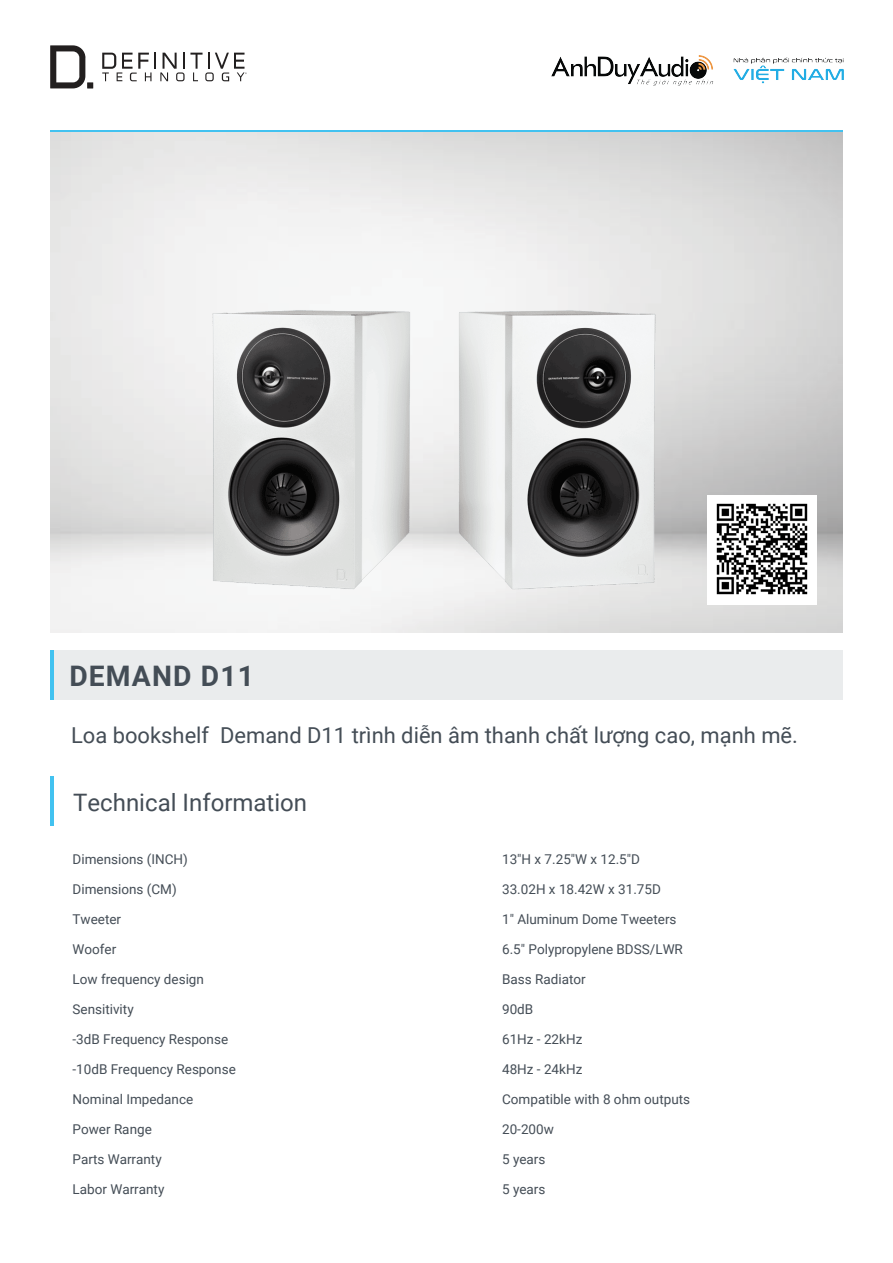
<style>
.page{position:relative;width:893px;height:1263px;background:#fff}
.page>*{position:absolute;margin:0;border:0;box-sizing:border-box;transform-origin:0 0}
.t1{font:700 28.35px "Roboto";letter-spacing:.04em;color:#444d56}
.t2{font:24px "Roboto";color:#444d56}
.t3{font:21.9px "Roboto";color:#444d56}
.t4{font:13.5px "Roboto";color:#444d56}
</style>
<div class="page">
<div style="left:50px;top:650px;width:793px;height:50px;background:#e7e9ea"></div>
<hr style="left:50px;top:651px;width:4px;height:49px;background:#42c2f0">
<hr style="left:50px;top:776px;width:4px;height:50px;background:#42c2f0">
<hr style="left:50px;top:130px;width:793px;height:3px;background:#42c2f0">
<svg style="left:50px;top:45px;width:35px;height:43px"></svg>
<div style="left:87px;top:82px;width:6px;height:7px;background:#221f1f"></div>
<svg style="left:102px;top:53px;width:145px;height:28px"></svg>
<img style="left:203px;top:221px;width:462px;height:410px">
<svg style="left:716px;top:503px;width:92px;height:92px"></svg>
<img style="left:551px;top:55px;width:293px;height:31px">
<h1 class="t1" style="left:69px;top:656px;width:186px">DEMAND D11</h1>
<h3 class="t3" style="left:71px;top:720px;width:728px">Loa bookshelf Demand D11 trình diễn âm thanh chất lượng cao, mạnh mẽ.</h3>
<h2 class="t2" style="left:73px;top:785px;width:236px">Technical Information</h2>
<p class="t4" style="left:73px;top:849px;width:117px">Dimensions (INCH)</p>
<p class="t4" style="left:73px;top:879px;width:106px">Dimensions (CM)</p>
<p class="t4" style="left:73px;top:909px;width:50px">Tweeter</p>
<p class="t4" style="left:73px;top:939px;width:45px">Woofer</p>
<p class="t4" style="left:73px;top:969px;width:133px">Low frequency design</p>
<p class="t4" style="left:73px;top:999px;width:63px">Sensitivity</p>
<p class="t4" style="left:73px;top:1029px;width:157px">-3dB Frequency Response</p>
<p class="t4" style="left:73px;top:1059px;width:165px">-10dB Frequency Response</p>
<p class="t4" style="left:73px;top:1089px;width:122px">Nominal Impedance</p>
<p class="t4" style="left:73px;top:1119px;width:81px">Power Range</p>
<p class="t4" style="left:73px;top:1149px;width:91px">Parts Warranty</p>
<p class="t4" style="left:73px;top:1179px;width:93px">Labor Warranty</p>
<p class="t4" style="left:502px;top:849px;width:139px">13"H x 7.25"W x 12.5"D</p>
<p class="t4" style="left:502px;top:879px;width:160px">33.02H x 18.42W x 31.75D</p>
<p class="t4" style="left:502px;top:909px;width:176px">1" Aluminum Dome Tweeters</p>
<p class="t4" style="left:502px;top:939px;width:182px">6.5" Polypropylene BDSS/LWR</p>
<p class="t4" style="left:502px;top:969px;width:85px">Bass Radiator</p>
<p class="t4" style="left:502px;top:999px;width:33px">90dB</p>
<p class="t4" style="left:502px;top:1029px;width:82px">61Hz - 22kHz</p>
<p class="t4" style="left:502px;top:1059px;width:82px">48Hz - 24kHz</p>
<p class="t4" style="left:502px;top:1089px;width:190px">Compatible with 8 ohm outputs</p>
<p class="t4" style="left:502px;top:1119px;width:53px">20-200w</p>
<p class="t4" style="left:502px;top:1149px;width:45px">5 years</p>
<p class="t4" style="left:502px;top:1179px;width:45px">5 years</p>
</div>
